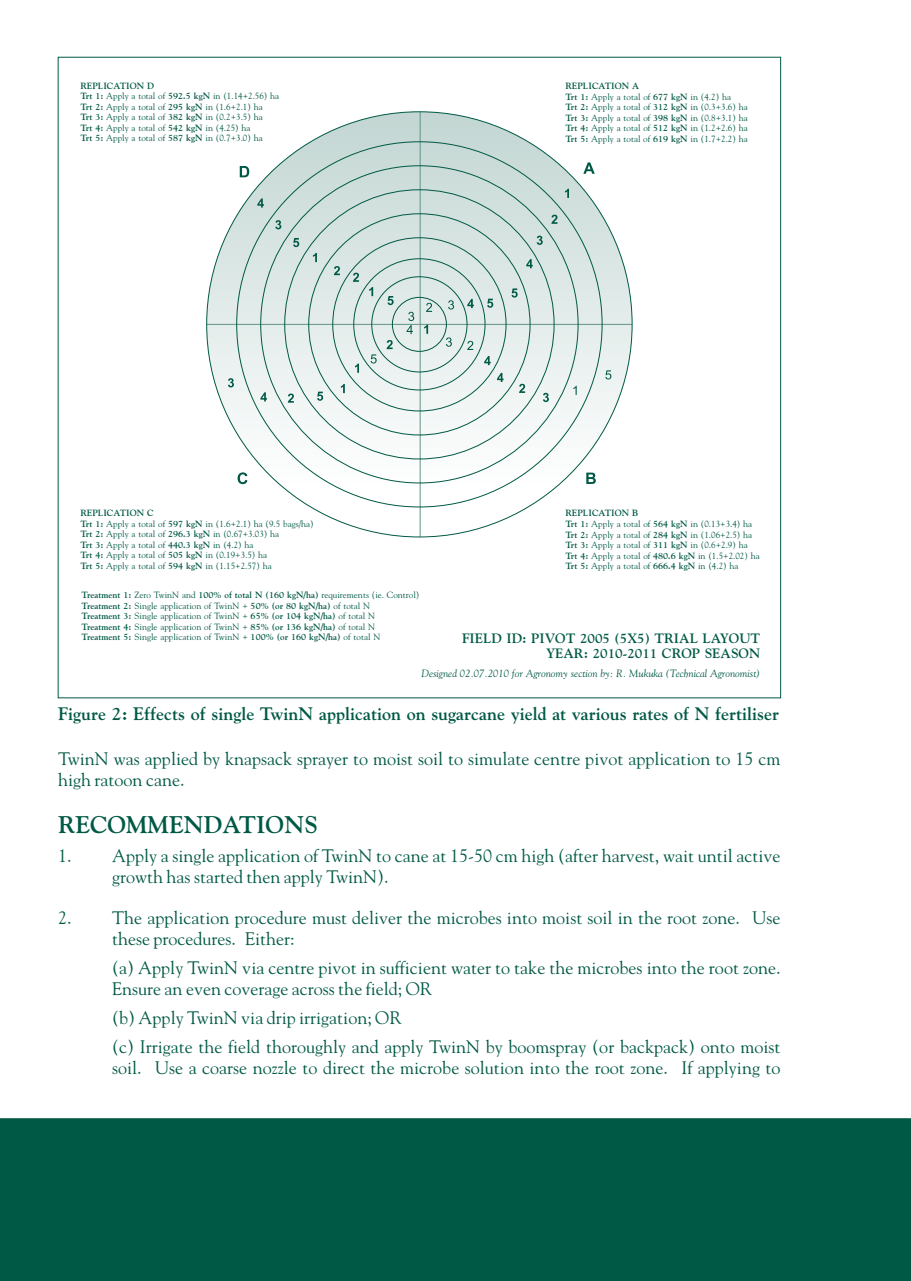
<style>
.page{position:relative;width:911px;height:1281px;background:#fff}
.page>*{position:absolute;margin:0;border:0;box-sizing:border-box;transform-origin:0 0}
.t1{font:700 24px "Gilde";color:#005945}
.t2{font:18px/20.7px "Gilde";color:#005945}
.t3{font:700 18px "Gilde";color:#005945}
.t4{font:700 13.5px/15.8px "Gilde";color:#005945;text-align:right}
.t5{font:italic 10.5px "Gilde";color:#005945}
.t6{font:9px/10.5px "Gilde";color:#005945}
.s1{font-weight:700}
</style>
<div class="page">
<div style="left:0;top:1118px;width:910px;height:163px;background:#005945"></div>
<svg style="left:206px;top:111px;width:426px;height:426px"></svg>
<p class="t6" style="left:80px;top:80px;width:200px"><span class="s1">REPLICATION D<br>Trt 1:</span> Apply a total of <span class="s1">592.5 kgN</span> in (1.14+2.56) ha <span class="s1">Trt 2:</span> Apply a total of <span class="s1">295 kgN</span> in (1.6+2.1) ha<br><span class="s1">Trt 3:</span> Apply a total of <span class="s1">382 kgN</span> in (0.2+3.5) ha<br><span class="s1">Trt 4:</span> Apply a total of <span class="s1">542 kgN</span> in (4.25) ha<br><span class="s1">Trt 5:</span> Apply a total of <span class="s1">587 kgN</span> in (0.7+3.0) ha</p>
<p class="t6" style="left:565px;top:81px;width:184px"><span class="s1">REPLICATION A<br>Trt 1:</span> Apply a total of <span class="s1">677 kgN</span> in (4.2) ha<br><span class="s1">Trt 2:</span> Apply a total of <span class="s1">312 kgN</span> in (0.3+3.6) ha <span class="s1">Trt 3:</span> Apply a total of <span class="s1">398 kgN</span> in (0.8+3.1) ha <span class="s1">Trt 4:</span> Apply a total of <span class="s1">512 kgN</span> in (1.2+2.6) ha <span class="s1">Trt 5:</span> Apply a total of <span class="s1">619 kgN</span> in (1.7+2.2) ha</p>
<p class="t6" style="left:80px;top:507px;width:235px"><span class="s1">REPLICATION C<br>Trt 1:</span> Apply a total of <span class="s1">597 kgN</span> in (1.6+2.1) ha (9.5 bags/ha)<br><span class="s1">Trt 2:</span> Apply a total of <span class="s1">296.3 kgN</span> in (0.67+3.03) ha<br><span class="s1">Trt 3:</span> Apply a total of <span class="s1">440.3 kgN</span> in (4.2) ha<br><span class="s1">Trt 4:</span> Apply a total of <span class="s1">505 kgN</span> in (0.19+3.5) ha<br><span class="s1">Trt 5:</span> Apply a total of <span class="s1">594 kgN</span> in (1.15+2.57) ha</p>
<p class="t6" style="left:565px;top:508px;width:196px"><span class="s1">REPLICATION B<br>Trt 1:</span> Apply a total of <span class="s1">564 kgN</span> in (0.13+3.4) ha <span class="s1">Trt 2:</span> Apply a total of <span class="s1">284 kgN</span> in (1.06+2.5) ha <span class="s1">Trt 3:</span> Apply a total of <span class="s1">311 kgN</span> in (0.6+2.9) ha <span class="s1">Trt 4:</span> Apply a total of <span class="s1">480.6 kgN</span> in (1.5+2.02) ha <span class="s1">Trt 5:</span> Apply a total of <span class="s1">666.4 kgN</span> in (4.2) ha</p>
<p class="t6" style="left:82px;top:590px;width:339px"><span class="s1">Treatment 1:</span> Zero TwinN and <span class="s1">100% of total N (160 kgN/ha)</span> requirements (ie. Control)<br><span class="s1">Treatment 2:</span> Single application of TwinN + <span class="s1">50% (or 80 kgN/ha)</span> of total N<br><span class="s1">Treatment 3:</span> Single application of TwinN + <span class="s1">65% (or 104 kgN/ha)</span> of total N<br><span class="s1">Treatment 4:</span> Single application of TwinN + <span class="s1">85% (or 136 kgN/ha)</span> of total N<br><span class="s1">Treatment 5:</span> Single application of TwinN + <span class="s1">100% (or 160 kgN/ha)</span> of total N</p>
<h3 class="t4" style="left:462px;top:630px;width:300px">FIELD ID: PIVOT 2005 (5X5) TRIAL LAYOUT<br>YEAR: 2010-2011 CROP SEASON</h3>
<p class="t5" style="left:421px;top:667px;width:340px">Designed 02.07.2010 for Agronomy section by: R. Mukuka (Technical Agronomist)</p>
<h2 class="t3" style="left:58px;top:703px;width:722px">Figure 2: Effects of single TwinN application on sugarcane yield at various rates of N fertiliser</h2>
<h2 class="t2" style="left:58px;top:748px;width:724px">TwinN was applied by knapsack sprayer to moist soil to simulate centre pivot application to 15 cm high ratoon cane.</h2>
<h1 class="t1" style="left:58px;top:810px;width:261px">RECOMMENDATIONS</h1>
<h2 class="t2" style="left:112px;top:845px;width:670px;text-indent:-54px">1. Apply a single application of TwinN to cane at 15-50 cm high (after harvest, wait until active growth has started then apply TwinN).</h2>
<h2 class="t2" style="left:112px;top:907px;width:670px;text-indent:-54px">2. The application procedure must deliver the microbes into moist soil in the root zone. Use these procedures. Either:</h2>
<h2 class="t2" style="left:112px;top:957px;width:670px">(a) Apply TwinN via centre pivot in sufficient water to take the microbes into the root zone.<br>Ensure an even coverage across the field; OR</h2>
<h2 class="t2" style="left:112px;top:1003px;width:670px;line-height:29.4px">(b) Apply TwinN via drip irrigation; OR<br>(c) Irrigate the field thoroughly and apply TwinN by boomspray (or backpack) onto moist</h2>
<h2 class="t2" style="left:112px;top:1057px;width:670px">soil. Use a coarse nozzle to direct the microbe solution into the root zone. If applying to</h2>
</div>
